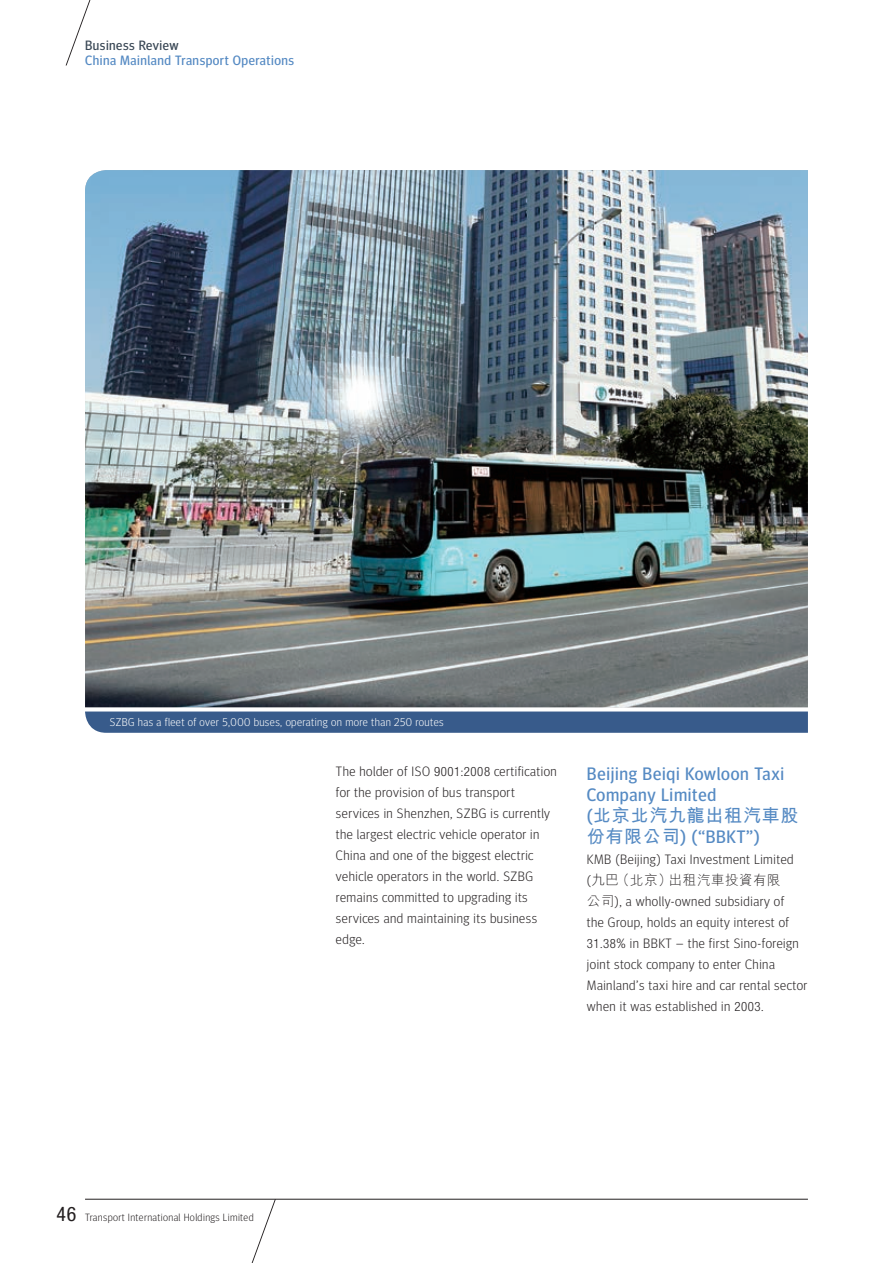
<style>
.page{position:relative;width:893px;height:1263px;background:#fff}
.page>*{position:absolute;margin:0;border:0;box-sizing:border-box;transform-origin:0 0}
.t1{font:18px/21px "Meta Headline Pro";letter-spacing:.04em;color:#558ac3}
.t2{font:700 18px "M Hei HK";letter-spacing:.04em;color:#558ac3}
.t3{font:300 13.5px/21px "Meta Headline Pro";letter-spacing:.04em;color:#231f20}
.t4{font:13.5px "Meta Headline Pro";letter-spacing:.04em;color:#558ac3}
.t5{font:300 13.5px "M Hei HK";letter-spacing:.04em;color:#231f20}
.t6{font:13.5px "Meta Headline Pro";letter-spacing:.04em;color:#384654}
.t7{font:300 11.25px "Meta Headline Pro";letter-spacing:.04em;color:#fff}
.t8{font:300 10.5px "Meta Headline Pro";letter-spacing:.04em;color:#231f20}
.s1{font-family:"Helvetica Neue LT Std";font-stretch:condensed;font-size:12.9px}
.s2{font-family:"Meta Headline Pro";font-weight:400}
.s3{font-family:"M Hei HK";font-weight:700}
.s4{font-family:"Meta Headline Pro"}
.s5{font-family:"M Hei HK"}
.s6{font-family:"Helvetica Neue LT Std";font-weight:400;font-stretch:condensed;font-size:19.95px}
</style>
<div class="page">
<svg style="left:66px;top:0;width:25px;height:66px"></svg>
<hr style="left:85px;top:1199px;width:723px;height:1px;background:#231f20">
<svg style="left:234px;top:1199px;width:42px;height:64px"></svg>
<svg style="left:85px;top:711px;width:723px;height:22px;background:#40618f"></svg>
<img style="left:85px;top:170px;width:723px;height:537px">
<p class="t6" style="left:85px;top:35px;width:95px">Business Review</p>
<p class="t4" style="left:85px;top:51px;width:210px">China Mainland Transport Operations</p>
<p class="t7" style="left:110px;top:714px;width:335px">SZBG has a fleet of over 5,000 buses, operating on more than 250 routes</p>
<p class="t3" style="left:336px;top:760px;width:222px">The holder of ISO <span class="s1">9001</span>:<span class="s1">2008</span> certification for the provision of bus transport services in Shenzhen, SZBG is currently the largest electric vehicle operator in China and one of the biggest electric vehicle operators in the world. SZBG remains committed to upgrading its services and maintaining its business edge.</p>
<h1 class="t1" style="left:587px;top:762px;width:199px">Beijing Beiqi Kowloon Taxi<br>Company Limited</h1>
<h1 class="t2" style="left:587px;top:802px;width:213px"><span class="s2">(</span>北京北汽九龍出租汽車股</h1>
<h1 class="t1" style="left:587px;top:825px;width:174px"><span class="s3">份有限公司</span>) (“BBKT”)</h1>
<p class="t3" style="left:587px;top:847px;width:208px">KMB (Beijing) Taxi Investment Limited</p>
<p class="t5" style="left:587px;top:870px;width:195px"><span class="s4">(</span>九巴（北京）出租汽車投資有限</p>
<p class="t3" style="left:587px;top:889px;width:222px"><span class="s5">公司</span>), a wholly-owned subsidiary of<br>the Group, holds an equity interest of <span class="s1">31</span>.<span class="s1">38</span>% in BBKT – the first Sino-foreign joint stock company to enter China Mainland’s taxi hire and car rental sector when it was established in <span class="s1">2003</span>.</p>
<p class="t8" style="left:57px;top:1209px;width:199px"><span class="s6">46</span> Transport International Holdings Limited</p>
</div>
